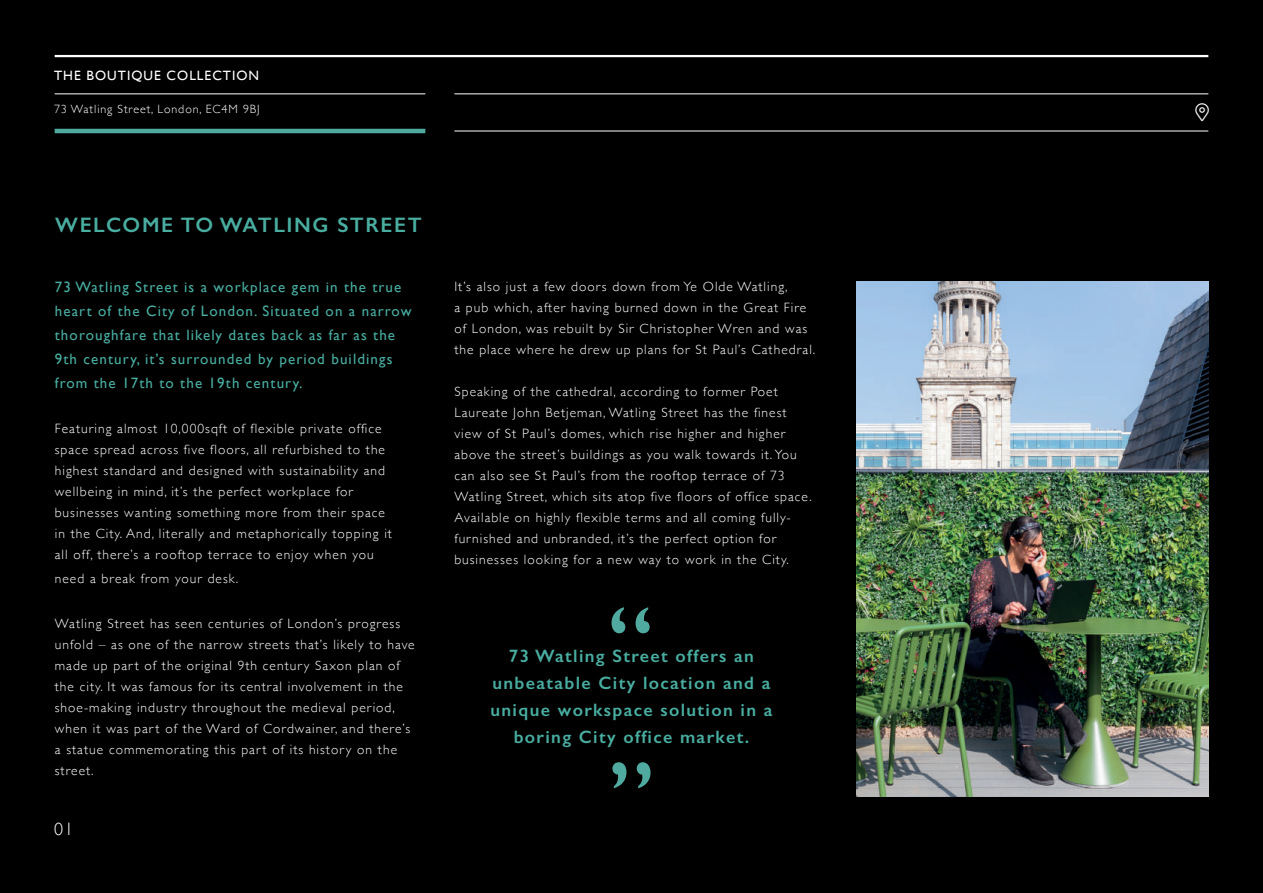
<style>
.page{position:relative;width:1263px;height:893px;background:#000001}
.page>*{position:absolute;margin:0;border:0;box-sizing:border-box;transform-origin:0 0}
.t1{font:600 21px "Gill Sans";letter-spacing:.075em;color:#49ada0}
.t2{font:600 18px/27px "Gill Sans";letter-spacing:.075em;color:#49ada0;text-align:center}
.t3{font:18px "Font Awesome 5 Pro Solid";color:#000}
.t4{font:300 18px "Gill Sans";color:#fff}
.t5{font:15px/24px "Gill Sans";letter-spacing:.075em;color:#49ada0}
.t6{font:300 13.5px/21px "Gill Sans";letter-spacing:.075em;color:#fff}
.t7{font:13.5px "Gill Sans";letter-spacing:.075em;color:#fff}
.t8{font:300 12px "Gill Sans";letter-spacing:.075em;color:#fff}
</style>
<div class="page">
<img style="left:856px;top:282px;width:353px;height:515px">
<hr style="left:55px;top:129px;width:370px;height:4px;background:#51aa9f">
<hr style="left:55px;top:94px;width:370px;height:1px;background:#fff">
<hr style="left:454px;top:131px;width:754px;height:1px;background:#fff">
<hr style="left:454px;top:94px;width:754px;height:1px;background:#fff">
<hr style="left:55px;top:55px;width:1153px;height:2px;background:#fff">
<svg style="left:611px;top:607px;width:39px;height:26px"></svg>
<svg style="left:612px;top:762px;width:38px;height:26px"></svg>
<p class="t7" style="left:54px;top:68px;width:207px">THE BOUTIQUE COLLECTION</p>
<p class="t8" style="left:54px;top:100px;width:207px">73 Watling Street, London, EC4M 9BJ</p>
<h1 class="t1" style="left:55px;top:212px;width:368px">WELCOME TO WATLING STREET</h1>
<p class="t5" style="left:55px;top:275px;width:358px">73 Watling Street is a workplace gem in the true heart of the City of London. Situated on a narrow thoroughfare that likely dates back as far as the 9th century, it’s surrounded by period buildings from the 17th to the 19th century.</p>
<p class="t6" style="left:55px;top:418px;width:339px">Featuring almost 10,000sqft of flexible private office space spread across five floors, all refurbished to the highest standard and designed with sustainability and wellbeing in mind, it’s the perfect workplace for businesses wanting something more from their space in the City. And, literally and metaphorically topping it all off, there’s a rooftop terrace to enjoy when you</p>
<p class="t6" style="left:55px;top:568px;width:185px">need a break from your desk.</p>
<p class="t6" style="left:55px;top:613px;width:361px">Watling Street has seen centuries of London’s progress unfold – as one of the narrow streets that’s likely to have made up part of the original 9th century Saxon plan of the city. It was famous for its central involvement in the shoe-making industry throughout the medieval period, when it was part of the Ward of Cordwainer, and there’s a statue commemorating this part of its history on the street.</p>
<h2 class="t4" style="left:54px;top:815px;width:21px">01</h2>
<p class="t6" style="left:454px;top:275px;width:362px">It’s also just a few doors down from Ye Olde Watling,<br>a pub which, after having burned down in the Great Fire of London, was rebuilt by Sir Christopher Wren and was the place where he drew up plans for St Paul’s Cathedral.</p>
<p class="t6" style="left:454px;top:380px;width:359px">Speaking of the cathedral, according to former Poet Laureate John Betjeman, Watling Street has the finest view of St Paul’s domes, which rise higher and higher above the street’s buildings as you walk towards it. You can also see St Paul’s from the rooftop terrace of 73<br>Watling Street, which sits atop five floors of office space.<br>Available on highly flexible terms and all coming fully&shy;furnished and unbranded, it’s the perfect option for businesses looking for a new way to work in the City.</p>
<h2 class="t2" style="left:490px;top:643px;width:283px">73 Watling Street offers an unbeatable City location and a unique workspace solution in a boring City office market.</h2>
<h2 class="t3" style="left:1191px;top:105px;width:19px">●□▼□■●</h2>
</div>
